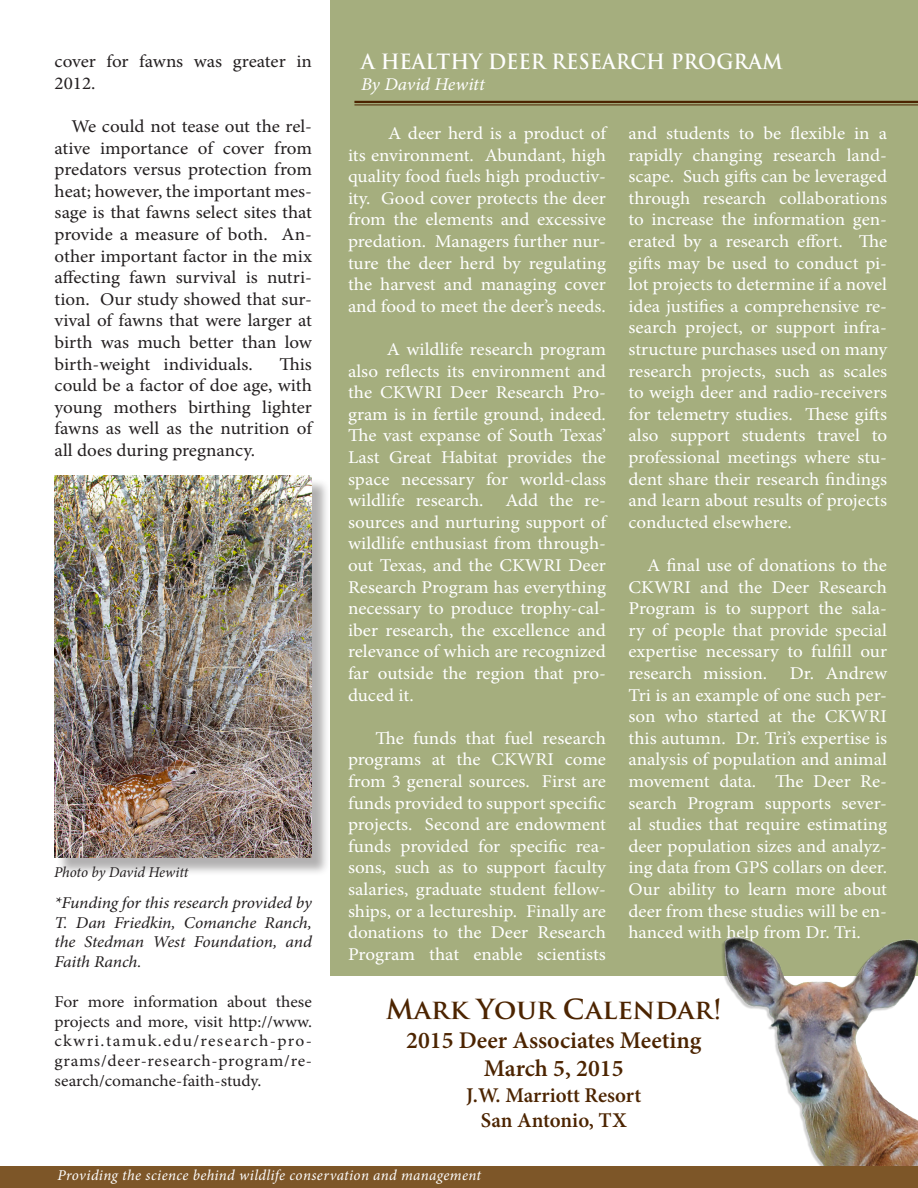
<style>
.page{position:relative;width:918px;height:1188px;background:#fff}
.page>*{position:absolute;margin:0;border:0;box-sizing:border-box;transform-origin:0 0}
.t1{font:700 27px "Trajan Pro";color:#4c2400}
.t2{font:600 24px "Minion Pro";color:#4c2400}
.t3{font:600 21px "Minion Pro";letter-spacing:-.005em;color:#4c2400}
.t4{font:700 20.4px "Trajan Pro";color:#fff;scale:.95 1}
.t5{font:18px/21.6px "Minion Pro";color:#fff;text-align:justify;scale:1.06 1}
.t6{font:18px/21.6px "Minion Pro";color:#231f20;text-align:justify;scale:1.06 1}
.t7{font:italic 18px "Minion Pro";color:#fff;scale:1.05 1}
.t8{font:16.5px/19.8px "Minion Pro";letter-spacing:.02em;color:#231f20;text-align:justify;scale:1.06 1}
.t9{font:italic 16.5px/19.8px "Minion Pro";letter-spacing:-.01em;color:#231f20;text-align:justify;scale:1.06 1}
.t10{font:italic 15px "Minion Pro";letter-spacing:.025em;color:#fff}
.t11{font:italic 15px "Minion Pro";letter-spacing:-.005em;color:#231f20}
</style>
<div class="page">
<div style="left:330px;top:0;width:588px;height:976px;background:#a5ae7e"></div>
<hr style="left:354px;top:101px;width:564px;height:2px;background:#4c2400">
<hr style="left:354px;top:105px;width:564px;height:1px;background:#4c2400">
<div style="left:56px;top:478px;width:274px;height:398px;background:#231f20;opacity:.35"></div>
<img style="left:54px;top:476px;width:257px;height:382px">
<img style="left:722px;top:938px;width:196px;height:228px">
<div style="left:0;top:1166px;width:918px;height:22px;background:#7d5628"></div>
<p class="t6" style="left:55px;top:51px;width:244px">cover for fawns was greater in<br>2012.</p>
<p class="t6" style="left:55px;top:115px;width:244px;text-indent:17px">We could not tease out the rel&shy;ative importance of cover from predators versus protection from heat; however, the important mes&shy;sage is that fawns select sites that provide a measure of both. An&shy;other important factor in the mix affecting fawn survival is nutri&shy;tion. Our study showed that sur&shy;vival of fawns that were larger at birth was much better than low birth-weight individuals.</p>
<p class="t6" style="left:55px;top:353px;width:244px;text-indent:225px">This could be a factor of doe age, with young mothers birthing lighter fawns as well as the nutrition of all does during pregnancy.</p>
<p class="t11" style="left:54px;top:862px;width:136px">Photo by David Hewitt</p>
<p class="t9" style="left:55px;top:893px;width:244px">*Funding for this research provided by T. Dan Friedkin, Comanche Ranch, the Stedman West Foundation, and Faith Ranch.</p>
<p class="t8" style="left:55px;top:992px;width:244px">For more information about these projects and more, visit http://www. ckwri.tamuk.edu/research-pro&shy;grams/deer-research-program/re&shy;search/comanche-faith-study.</p>
<p class="t4" style="left:361px;top:49px;width:445px">A HEALTHY DEER RESEARCH PROGRAM</p>
<p class="t7" style="left:361px;top:72px;width:119px">By David Hewitt</p>
<p class="t5" style="left:348px;top:123px;width:245px;text-indent:40px">A deer herd is a product of its environment. Abundant, high quality food fuels high productiv&shy;ity. Good cover protects the deer from the elements and excessive predation. Managers further nur&shy;ture the deer herd by regulating the harvest and managing cover and food to meet the deer’s needs.</p>
<p class="t5" style="left:348px;top:339px;width:245px;text-indent:39px">A wildlife research program also reflects its environment and the CKWRI Deer Research Pro&shy;gram is in fertile ground, indeed.<br>The vast expanse of South Texas’ Last Great Habitat provides the space necessary for world-class wildlife research. Add the re&shy;sources and nurturing support of wildlife enthusiast from through&shy;out Texas, and the CKWRI Deer Research Program has everything necessary to produce trophy-cal&shy;iber research, the excellence and relevance of which are recognized far outside the region that pro&shy;duced it.</p>
<p class="t5" style="left:348px;top:727px;width:245px;text-indent:27px">The funds that fuel research programs at the CKWRI come from 3 general sources. First are funds provided to support specific projects. Second are endowment funds provided for specific rea&shy;sons, such as to support faculty salaries, graduate student fellow&shy;ships, or a lectureship. Finally are donations to the Deer Research Program that enable scientists</p>
<p class="t5" style="left:628px;top:123px;width:246px">and students to be flexible in a rapidly changing research land&shy;scape. Such gifts can be leveraged through research collaborations to increase the information gen&shy;erated by a research effort. The gifts may be used to conduct pi&shy;lot projects to determine if a novel idea justifies a comprehensive re&shy;search project, or support infra&shy;structure purchases used on many research projects, such as scales to weigh deer and radio-receivers for telemetry studies. These gifts also support students travel to professional meetings where stu&shy;dent share their research findings and learn about results of projects conducted elsewhere.</p>
<p class="t5" style="left:628px;top:555px;width:245px;text-indent:19px">A final use of donations to the CKWRI and the Deer Research Program is to support the sala&shy;ry of people that provide special expertise necessary to fulfill our research mission.</p>
<p class="t5" style="left:628px;top:663px;width:245px;text-indent:161px">Dr. Andrew Tri is an example of one such per&shy;son who started at the CKWRI this autumn. Dr. Tri’s expertise is analysis of population and animal movement data. The Deer Re&shy;search Program supports sever&shy;al studies that require estimating deer population sizes and analyz&shy;ing data from GPS collars on deer.<br>Our ability to learn more about deer from these studies will be en&shy;hanced with help from Dr. Tri.</p>
<p class="t1" style="left:386px;top:992px;width:337px">Mark Your Calendar!</p>
<p class="t2" style="left:406px;top:1023px;width:297px">2015 Deer Associates Meeting</p>
<p class="t2" style="left:484px;top:1052px;width:141px">March 5, 2015</p>
<p class="t3" style="left:466px;top:1080px;width:176px">J.W. Marriott Resort</p>
<p class="t3" style="left:481px;top:1106px;width:147px">San Antonio, TX</p>
<p class="t10" style="left:58px;top:1165px;width:425px">Providing the science behind wildlife conservation and management</p>
</div>
